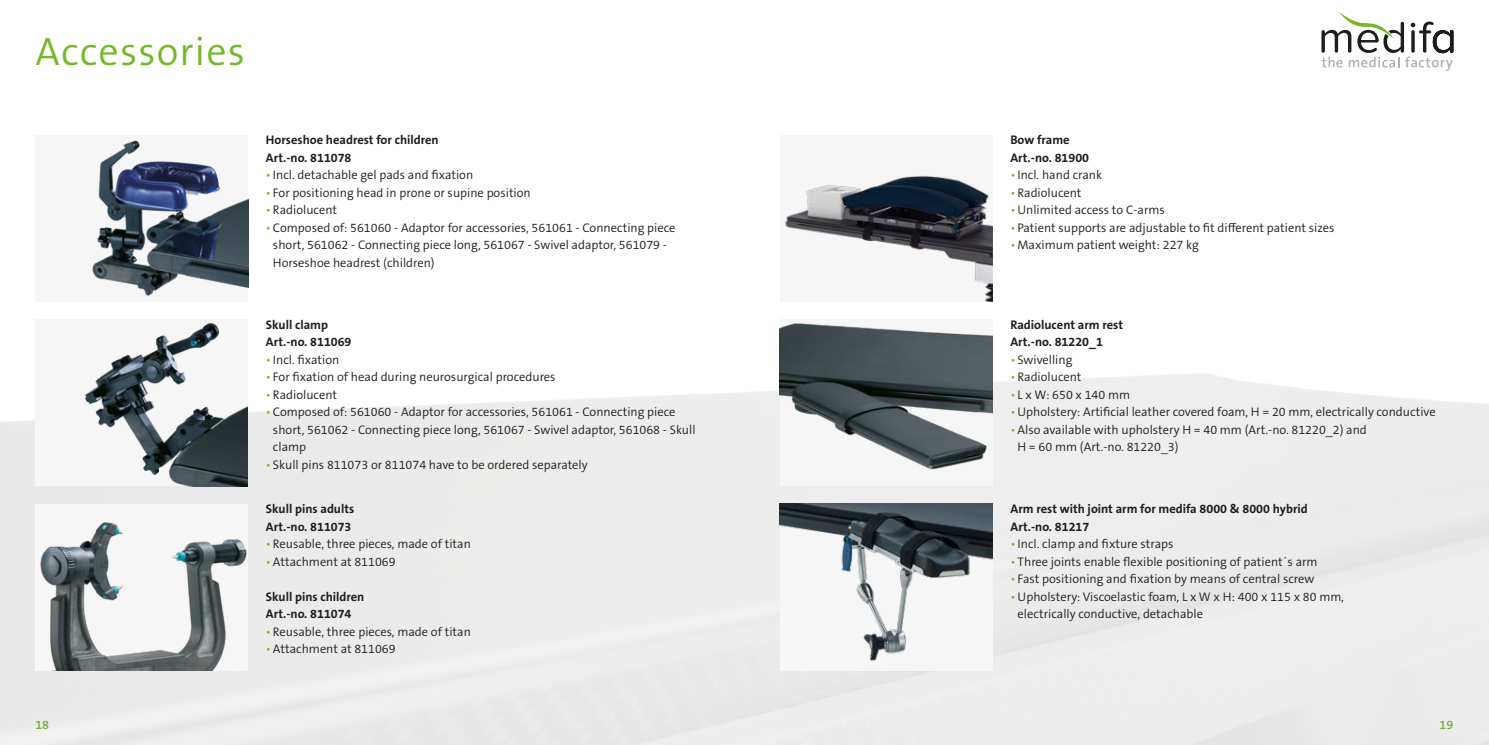
<style>
.page{position:relative;width:1489px;height:745px;background:#fff}
.page>*{position:absolute;margin:0;border:0;box-sizing:border-box;transform-origin:0 0}
.t1{font:300 40px "The Sans B W4";letter-spacing:.03em;color:#76b82a}
.t2{font:300 12.5px/17.5px "The Sans B W4";color:#1d1d1b}
.t3{font:700 12.5px/17.5px "The Sans B W7";color:#1d1d1b}
.t4{font:600 12.5px "The Sans B W6";color:#76b82a}
.s1{color:#76b82a}
</style>
<div class="page">
<img style="left:0;top:240px;width:1488px;height:504px">
<div style="left:780px;top:135px;width:212px;height:166px;background:#f6f6f6"></div>
<img style="left:785px;top:176px;width:207px;height:125px">
<img style="left:780px;top:319px;width:212px;height:166px">
<svg style="left:1321px;top:11px;width:132px;height:60px"></svg>
<img style="left:780px;top:503px;width:212px;height:167px">
<div style="left:35px;top:319px;width:213px;height:166px;background:#f6f6f6"></div>
<img style="left:85px;top:323px;width:163px;height:162px">
<img style="left:35px;top:503px;width:213px;height:167px">
<div style="left:35px;top:135px;width:213px;height:166px;background:#f6f6f6"></div>
<img style="left:92px;top:140px;width:156px;height:156px">
<h1 class="t1" style="left:35px;top:26px;width:211px">Accessories</h1>
<p class="t3" style="left:266px;top:131px;width:174px">Horseshoe headrest for children<br>Art.-no. 811078</p>
<p class="t2" style="left:266px;top:166px;width:209px"><span class="s1">•</span> Incl. detachable gel pads and fixation</p>
<p class="t2" style="left:266px;top:183px;width:266px"><span class="s1">•</span> For positioning head in prone or supine position</p>
<p class="t2" style="left:266px;top:201px;width:73px"><span class="s1">•</span> Radiolucent</p>
<p class="t2" style="left:273px;top:218px;width:404px;text-indent:-7px"><span class="s1">•</span> Composed of: 561060 - Adaptor for accessories, 561061 - Connecting piece short, 561062 - Connecting piece long, 561067 - Swivel adaptor, 561079 -<br>Horseshoe headrest (children)</p>
<p class="t3" style="left:266px;top:315px;width:87px">Skull clamp<br>Art.-no. 811069</p>
<p class="t2" style="left:266px;top:350px;width:75px"><span class="s1">•</span> Incl. fixation</p>
<p class="t2" style="left:266px;top:368px;width:291px"><span class="s1">•</span> For fixation of head during neurosurgical procedures</p>
<p class="t2" style="left:266px;top:385px;width:73px"><span class="s1">•</span> Radiolucent</p>
<p class="t2" style="left:273px;top:403px;width:424px;text-indent:-7px"><span class="s1">•</span> Composed of: 561060 - Adaptor for accessories, 561061 - Connecting piece short, 561062 - Connecting piece long, 561067 - Swivel adaptor, 561068 - Skull clamp</p>
<p class="t2" style="left:266px;top:455px;width:323px"><span class="s1">•</span> Skull pins 811073 or 811074 have to be ordered separately</p>
<p class="t3" style="left:266px;top:499px;width:90px">Skull pins adults<br>Art.-no. 811073</p>
<p class="t2" style="left:266px;top:534px;width:206px"><span class="s1">•</span> Reusable, three pieces, made of titan</p>
<p class="t2" style="left:266px;top:552px;width:131px"><span class="s1">•</span>Attachment at 811069</p>
<p class="t3" style="left:266px;top:587px;width:100px">Skull pins children<br>Art.-no. 811074</p>
<p class="t2" style="left:266px;top:622px;width:206px"><span class="s1">•</span> Reusable, three pieces, made of titan</p>
<p class="t2" style="left:266px;top:639px;width:131px"><span class="s1">•</span>Attachment at 811069</p>
<p class="t3" style="left:1010px;top:131px;width:80px">Bow frame<br>Art.-no. 81900</p>
<p class="t2" style="left:1010px;top:166px;width:93px"><span class="s1">•</span> Incl. hand crank</p>
<p class="t2" style="left:1010px;top:183px;width:73px"><span class="s1">•</span> Radiolucent</p>
<p class="t2" style="left:1010px;top:201px;width:156px"><span class="s1">•</span>Unlimited access to C-arms</p>
<p class="t2" style="left:1010px;top:218px;width:325px"><span class="s1">•</span> Patient supports are adjustable to fit different patient sizes</p>
<p class="t2" style="left:1010px;top:236px;width:190px"><span class="s1">•</span>Maximum patient weight: 227 kg</p>
<p class="t3" style="left:1010px;top:315px;width:114px">Radiolucent arm rest<br>Art.-no. 81220_1</p>
<p class="t2" style="left:1010px;top:350px;width:64px"><span class="s1">•</span> Swivelling</p>
<p class="t2" style="left:1010px;top:368px;width:73px"><span class="s1">•</span> Radiolucent</p>
<p class="t2" style="left:1010px;top:385px;width:121px"><span class="s1">•</span> L x W: 650 x 140 mm</p>
<p class="t2" style="left:1010px;top:403px;width:427px"><span class="s1">•</span>Upholstery: Artificial leather covered foam, H = 20 mm, electrically conductive</p>
<p class="t2" style="left:1017px;top:420px;width:351px;text-indent:-7px"><span class="s1">•</span>Also available with upholstery H = 40 mm (Art.-no. 81220_2) and<br>H = 60 mm (Art.-no. 81220_3)</p>
<p class="t3" style="left:1010px;top:499px;width:299px">Arm rest with joint arm for medifa 8000 &amp; 8000 hybrid<br>Art.-no. 81217</p>
<p class="t2" style="left:1010px;top:534px;width:164px"><span class="s1">•</span> Incl. clamp and fixture straps</p>
<p class="t2" style="left:1010px;top:552px;width:308px"><span class="s1">•</span> Three joints enable flexible positioning of patient´s arm</p>
<p class="t2" style="left:1010px;top:569px;width:305px"><span class="s1">•</span> Fast positioning and fixation by means of central screw</p>
<p class="t2" style="left:1017px;top:587px;width:328px;text-indent:-7px"><span class="s1">•</span>Upholstery: Viscoelastic foam, L x W x H: 400 x 115 x 80 mm, electrically conductive, detachable</p>
<p class="t4" style="left:35px;top:716px;width:15px">18</p>
<p class="t4" style="left:1439px;top:716px;width:15px">19</p>
</div>
